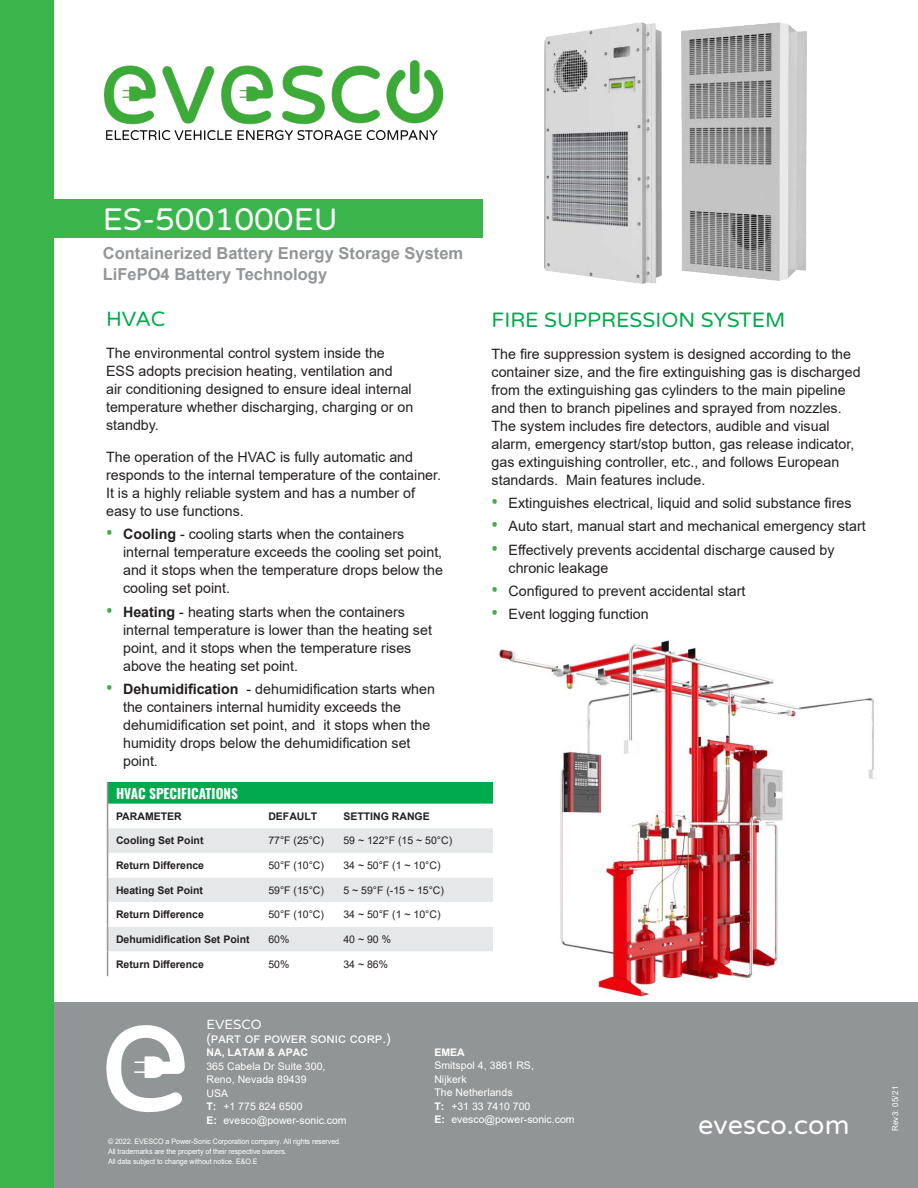
<style>
.page{position:relative;width:918px;height:1188px;background:#fff}
.page>*{position:absolute;margin:0;border:0;box-sizing:border-box;transform-origin:0 0}
.t1{font:31.5px "Varela Round";color:#fff}
.t2{font:27px "Varela Round";color:#fff}
.Heading_NEXA{font:21px "Varela Round";color:#00aa4d}
.t3{font:17.7px "Varela Round";color:#fff}
.t4{font:700 16.5px "Arial";color:#939598}
.Heading_NEXA-2{font:14.25px/18px "Arial";color:#231f20}
.t5{font:13.5px "Arial";color:#fff}
.Table_Headers{font:700 13.5px "Oswald";color:#fff}
.t6{font:13.5px "Varela Round";color:#fff}
.t7{font:10.5px/13.5px "Arial";letter-spacing:.005em;color:#fff}
.Perf_Specs_BOLD{font:700 10.5px "Arial";color:#231f20}
.Perf_Specs{font:10.5px "Arial";color:#231f20}
.t8{font:700 10.5px "Arial";letter-spacing:.005em;color:#fff}
.Perf_Specs-2{font:700 10.5px "Arial";color:#231f20}
.Perf_Specs_BOLD-2{font:10.5px "Arial";color:#231f20}
.t9{font:8.25px "Arial";letter-spacing:.03em;color:#fff;scale:.96 1}
.t10{font:7.5px/9.8px "Arial";letter-spacing:-.01em;color:#fff;scale:.95 1}
.s1{font-family:"Roboto";font-weight:700;font-size:18px;color:#40ae49}
.s2{font-weight:700}
</style>
<div class="page">
<svg style="left:107px;top:782px;width:386px;height:194px"></svg>
<img style="left:104px;top:61px;width:338px;height:78px">
<div style="left:0;top:0;width:54px;height:1188px;background:#39b54c"></div>
<div style="left:54px;top:1002px;width:864px;height:186px;background:#929595"></div>
<svg style="left:106px;top:1025px;width:79px;height:88px"></svg>
<img style="left:498px;top:640px;width:377px;height:357px">
<img style="left:682px;top:22px;width:124px;height:259px">
<img style="left:544px;top:22px;width:118px;height:261px">
<div style="left:51px;top:199px;width:432px;height:39px;background:#39b54c"></div>
<p class="t1" style="left:103px;top:197px;width:236px">ES-5001000EU</p>
<p class="t4" style="left:103px;top:242px;width:362px">Containerized Battery Energy Storage System</p>
<p class="t4" style="left:103px;top:263px;width:226px">LiFePO4 Battery Technology</p>
<p class="Heading_NEXA" style="left:106px;top:305px;width:61px">HVAC</p>
<p class="Heading_NEXA-2" style="left:106px;top:344px;width:309px">The environmental control system inside the ESS adopts precision heating, ventilation and<br>air conditioning designed to ensure ideal internal temperature whether discharging, charging or on standby.</p>
<p class="Heading_NEXA-2" style="left:106px;top:448px;width:337px">The operation of the HVAC is fully automatic and responds to the internal temperature of the container.<br>It is a highly reliable system and has a number of easy to use functions.</p>
<p class="Heading_NEXA-2" style="left:123px;top:525px;width:321px;text-indent:-17px"><span class="s1">•</span> <span class="s2">Cooling</span> - cooling starts when the containers internal temperature exceeds the cooling set point, and it stops when the temperature drops below the cooling set point.</p>
<p class="Heading_NEXA-2" style="left:123px;top:602px;width:310px;text-indent:-17px"><span class="s1">•</span> <span class="s2">Heating</span> - heating starts when the containers internal temperature is lower than the heating set point, and it stops when the temperature rises above the heating set point.</p>
<p class="Heading_NEXA-2" style="left:123px;top:680px;width:313px;text-indent:-17px"><span class="s1">•</span> <span class="s2">Dehumidification</span> - dehumidification starts when the containers internal humidity exceeds the dehumidification set point, and it stops when the humidity drops below the dehumidification set point.</p>
<p class="Table_Headers" style="left:116px;top:781px;width:124px">HVAC SPECIFICATIONS</p>
<p class="Perf_Specs_BOLD" style="left:116px;top:809px;width:67px">PARAMETER</p>
<p class="Perf_Specs_BOLD" style="left:268px;top:809px;width:50px">DEFAULT</p>
<p class="Perf_Specs-2" style="left:343px;top:809px;width:88px">SETTING RANGE</p>
<p class="Perf_Specs_BOLD" style="left:116px;top:833px;width:89px">Cooling Set Point</p>
<p class="Perf_Specs" style="left:268px;top:834px;width:57px">77°F (25°C)</p>
<p class="Perf_Specs" style="left:343px;top:834px;width:110px">59 ~ 122°F (15 ~ 50°C)</p>
<p class="Perf_Specs_BOLD" style="left:116px;top:858px;width:90px">Return Difference</p>
<p class="Perf_Specs" style="left:268px;top:858px;width:57px">50°F (10°C)</p>
<p class="Perf_Specs" style="left:343px;top:858px;width:99px">34 ~ 50°F (1 ~ 10°C)</p>
<p class="Perf_Specs_BOLD" style="left:116px;top:883px;width:88px">Heating Set Point</p>
<p class="Perf_Specs" style="left:268px;top:883px;width:57px">59°F (15°C)</p>
<p class="Perf_Specs" style="left:343px;top:883px;width:102px">5 ~ 59°F (-15 ~ 15°C)</p>
<p class="Perf_Specs_BOLD" style="left:116px;top:907px;width:89px">Return Difference</p>
<p class="Perf_Specs" style="left:268px;top:907px;width:57px">50°F (10°C)</p>
<p class="Perf_Specs" style="left:343px;top:907px;width:99px">34 ~ 50°F (1 ~ 10°C)</p>
<p class="Perf_Specs_BOLD" style="left:116px;top:932px;width:135px">Dehumidification Set Point</p>
<p class="Perf_Specs_BOLD-2" style="left:268px;top:932px;width:23px">60%</p>
<p class="Perf_Specs" style="left:343px;top:932px;width:49px">40 ~ 90 %</p>
<p class="Perf_Specs_BOLD" style="left:116px;top:957px;width:89px">Return Difference</p>
<p class="Perf_Specs" style="left:268px;top:957px;width:23px">50%</p>
<p class="Perf_Specs" style="left:343px;top:957px;width:46px">34 ~ 86%</p>
<p class="Heading_NEXA" style="left:492px;top:305px;width:295px">FIRE SUPPRESSION SYSTEM</p>
<p class="Heading_NEXA-2" style="left:492px;top:345px;width:371px">The fire suppression system is designed according to the container size, and the fire extinguishing gas is discharged from the extinguishing gas cylinders to the main pipeline and then to branch pipelines and sprayed from nozzles.<br>The system includes fire detectors, audible and visual alarm, emergency start/stop button, gas release indicator, gas extinguishing controller, etc., and follows European standards. Main features include.</p>
<p class="Heading_NEXA-2" style="left:492px;top:494px;width:361px"><span class="s1">•</span> Extinguishes electrical, liquid and solid substance fires</p>
<p class="Heading_NEXA-2" style="left:492px;top:517px;width:376px"><span class="s1">•</span> Auto start, manual start and mechanical emergency start</p>
<p class="Heading_NEXA-2" style="left:509px;top:541px;width:327px;text-indent:-17px"><span class="s1">•</span> Effectively prevents accidental discharge caused by chronic leakage</p>
<p class="Heading_NEXA-2" style="left:492px;top:582px;width:255px"><span class="s1">•</span> Configured to prevent accidental start</p>
<p class="Heading_NEXA-2" style="left:492px;top:605px;width:159px"><span class="s1">•</span> Event logging function</p>
<p class="t6" style="left:206px;top:1015px;width:57px">EVESCO</p>
<p class="t5" style="left:206px;top:1028px;width:186px">(part of power sonic corp.)</p>
<p class="t8" style="left:206px;top:1045px;width:103px">NA, LATAM &amp; APAC</p>
<p class="t7" style="left:206px;top:1059px;width:142px">365 Cabela Dr Suite 300,<br>Reno, Nevada 89439<br>USA<br><span class="s2">T:</span> +1 775 824 6500<br><span class="s2">E:</span> evesco@power-sonic.com</p>
<p class="t8" style="left:434px;top:1045px;width:32px">EMEA</p>
<p class="t7" style="left:434px;top:1059px;width:142px">Smitspol 4, 3861 RS,<br>Nijkerk<br>The Netherlands<br><span class="s2">T:</span> +31 33 7410 700<br><span class="s2">E:</span> evesco@power-sonic.com</p>
<p class="t3" style="left:107px;top:1115px;width:335px">ELECTRIC VEHICLE ENERGY STORAGE</p>
<p class="t10" style="left:108px;top:1137px;width:247px">© 2022. EVESCO a Power-Sonic Corporation company. All rights reserved.<br>All trademarks are the property of their respective owners.<br>All data subject to change without notice. E&amp;O.E</p>
<h2 class="t2" style="left:698px;top:1106px;width:153px">evesco.com</h2>
<p class="t9" style="left:890px;top:1131px;width:48px;rotate:-90deg">Rev3: 05/21</p>
</div>
